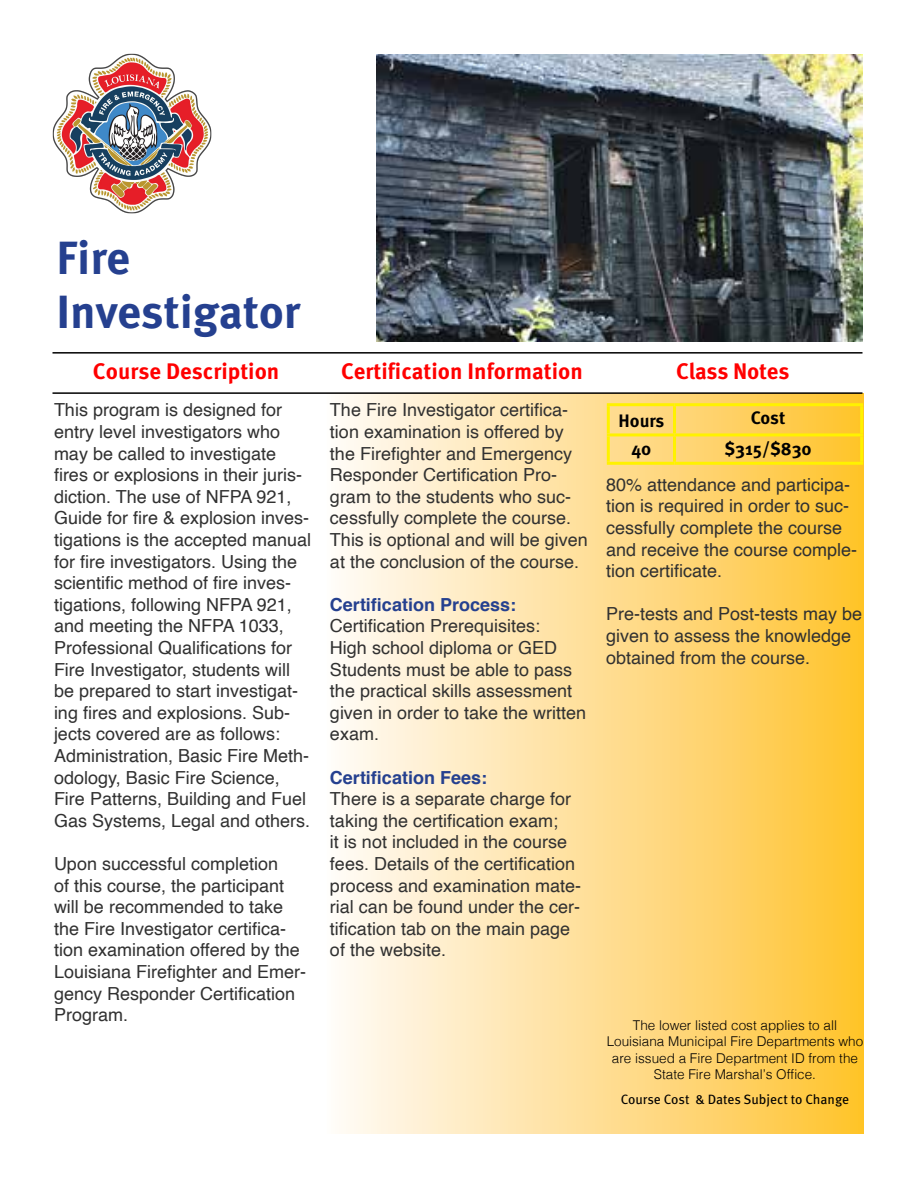
<style>
.page{position:relative;width:918px;height:1188px;background:#fff}
.page>*{position:absolute;margin:0;border:0;box-sizing:border-box;transform-origin:0 0}
.t1{font:700 46.5px/54.2px "Meta OT";letter-spacing:-.005em;color:#25408f}
.t2{font:700 22.5px "Meta OT";color:#f00}
.t3{font:18px/21.6px "Helvetica";color:#313131}
.t4{font:700 18px "Helvetica";color:#25408f}
.t5{font:700 18px "Meta OT";color:#000}
.t6{font:300 13.5px/16.2px "Helvetica";color:#000;text-align:center}
.t7{font:13.5px "Meta OT";letter-spacing:-.005em;color:#000}
</style>
<div class="page">
<div style="left:326px;top:394px;width:538px;height:740px;background:linear-gradient(to right,#fffbfb,#ffc330)"></div>
<hr style="left:607px;top:403px;width:68px;height:3px;background:#fff200">
<hr style="left:607px;top:406px;width:3px;height:27px;background:#fff200">
<hr style="left:675px;top:403px;width:188px;height:3px;background:#fff200">
<hr style="left:673px;top:406px;width:3px;height:27px;background:#fff200">
<hr style="left:860px;top:406px;width:3px;height:27px;background:#fff200">
<hr style="left:607px;top:433px;width:68px;height:3px;background:#fff200">
<hr style="left:607px;top:436px;width:3px;height:26px;background:#fff200">
<hr style="left:675px;top:433px;width:188px;height:3px;background:#fff200">
<hr style="left:673px;top:436px;width:3px;height:26px;background:#fff200">
<hr style="left:860px;top:436px;width:3px;height:26px;background:#fff200">
<hr style="left:607px;top:462px;width:68px;height:3px;background:#fff200">
<hr style="left:675px;top:462px;width:188px;height:3px;background:#fff200">
<hr style="left:52px;top:392px;width:810px;height:2px;background:#000">
<hr style="left:52px;top:352px;width:810px;height:2px;background:#000">
<img style="left:377px;top:54px;width:485px;height:288px">
<img style="left:52px;top:54px;width:160px;height:159px">
<h1 class="t1" style="left:56px;top:231px;width:246px">Fire<br>Investigator</h1>
<p class="t2" style="left:93px;top:357px;width:188px">Course Description</p>
<p class="t2" style="left:341px;top:357px;width:243px">Certification Information</p>
<p class="t2" style="left:676px;top:357px;width:115px">Class Notes</p>
<p class="t3" style="left:54px;top:400px;width:259px">This program is designed for entry level investigators who may be called to investigate fires or explosions in their juris&shy;diction. The use of NFPA 921,<br>Guide for fire &amp; explosion inves&shy;tigations is the accepted manual for fire investigators. Using the scientific method of fire inves&shy;tigations, following NFPA 921, and meeting the NFPA 1033,<br>Professional Qualifications for<br>Fire Investigator, students will be prepared to start investigat&shy;ing fires and explosions. Sub&shy;jects covered are as follows:<br>Administration, Basic Fire Meth&shy;odology, Basic Fire Science,<br>Fire Patterns, Building and Fuel<br>Gas Systems, Legal and others.</p>
<p class="t3" style="left:54px;top:853px;width:254px">Upon successful completion<br>of this course, the participant will be recommended to take the Fire Investigator certifica&shy;tion examination offered by the<br>Louisiana Firefighter and Emer&shy;gency Responder Certification<br>Program.</p>
<p class="t3" style="left:330px;top:400px;width:260px">The Fire Investigator certifica&shy;tion examination is offered by the Firefighter and Emergency<br>Responder Certification Pro&shy;gram to the students who suc&shy;cessfully complete the course.<br>This is optional and will be given at the conclusion of the course.</p>
<p class="t4" style="left:330px;top:590px;width:188px">Certification Process:</p>
<p class="t3" style="left:330px;top:616px;width:258px">Certification Prerequisites:<br>High school diploma or GED<br>Students must be able to pass the practical skills assessment given in order to take the written exam.</p>
<p class="t4" style="left:330px;top:763px;width:159px">Certification Fees:</p>
<p class="t3" style="left:330px;top:789px;width:253px">There is a separate charge for taking the certification exam;<br>it is not included in the course fees. Details of the certification process and examination mate&shy;rial can be found under the cer&shy;tification tab on the main page of the website.</p>
<p class="t5" style="left:619px;top:409px;width:47px">Hours</p>
<p class="t5" style="left:751px;top:407px;width:36px">Cost</p>
<p class="t5" style="left:631px;top:437px;width:21px">40</p>
<p class="t5" style="left:724px;top:437px;width:89px">$315/$830</p>
<p class="t3" style="left:606px;top:474px;width:253px">80% attendance and participa&shy;tion is required in order to suc&shy;cessfully complete the course and receive the course comple&shy;tion certificate.</p>
<p class="t3" style="left:606px;top:604px;width:258px">Pre-tests and Post-tests may be given to assess the knowledge obtained from the course.</p>
<p class="t6" style="left:607px;top:1016px;width:258px">The lower listed cost applies to all Louisiana Municipal Fire Departments who are issued a Fire Department ID from the State Fire Marshal’s Office.</p>
<p class="t7" style="left:621px;top:1091px;width:230px">Course Cost &amp; Dates Subject to Change</p>
</div>
